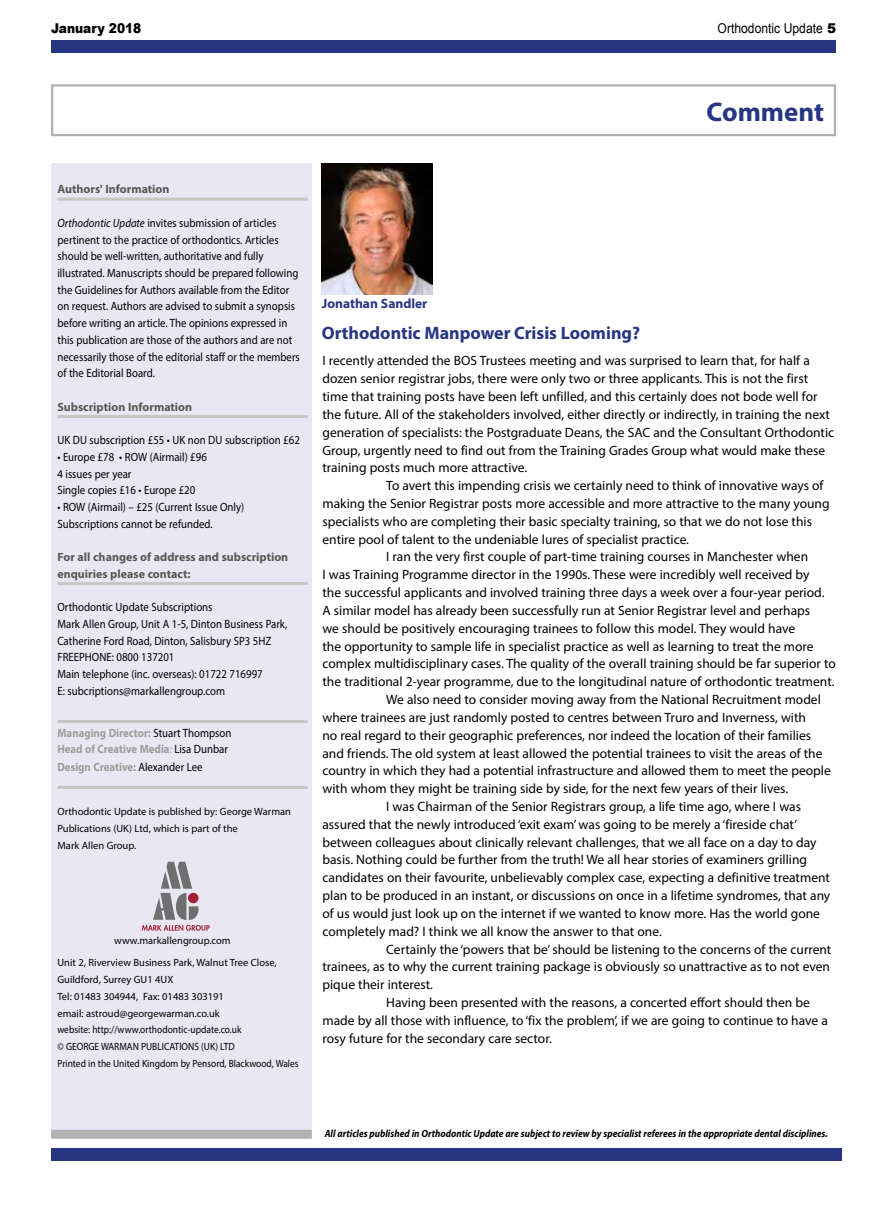
<style>
.page{position:relative;width:893px;height:1212px;background:#fff}
.page>*{position:absolute;margin:0;border:0;box-sizing:border-box;transform-origin:0 0}
.t1{font:700 27px "Myriad Pro";color:#283583}
.t2{font:700 18px "Myriad Pro";color:#283583}
.t3{font:13.5px "Myriad Pro";color:#000}
.t4{font:13.5px "Arial";color:#000;scale:.9 1}
.t5{font:700 13.5px "Myriad Pro";color:#283583}
.t6{font:900 13.5px "Arial";color:#000;scale:.9 1}
.t7{font:12px/16.6px "Myriad Pro";color:#000;scale:.9 1}
.t8{font:700 12px/16.6px "Myriad Pro";color:#575756}
.t9{font:700 12px/17.2px "Myriad Pro";color:#9d9d9c;scale:.9 1}
.t10{font:10.5px/16.6px "Myriad Pro";color:#000}
.t11{font:italic 700 10.5px "Myriad Pro";color:#000;scale:.9 1}
.s1{font-weight:900}
.s2{font-style:italic}
.s3{font-weight:400;color:#000}
.s4{font-weight:400}
</style>
<div class="page">
<div style="left:51px;top:40px;width:785px;height:12px;background:#283583"></div>
<div style="left:51px;top:1148px;width:791px;height:13px;background:#283583"></div>
<div style="left:51px;top:164px;width:261px;height:969px;background:#e9e7f4"></div>
<div style="left:51px;top:1130px;width:261px;height:9px;background:#b3b2b2"></div>
<hr style="left:57px;top:198px;width:251px;height:3px;background:#c6c6c6">
<hr style="left:57px;top:415px;width:251px;height:3px;background:#c6c6c6">
<hr style="left:57px;top:582px;width:251px;height:3px;background:#c6c6c6">
<hr style="left:57px;top:720px;width:251px;height:3px;background:#c6c6c6">
<hr style="left:57px;top:786px;width:251px;height:3px;background:#c6c6c6">
<div style="left:51px;top:84px;width:785px;height:52px;border:2px solid #b3b2b2"></div>
<img style="left:322px;top:164px;width:111px;height:131px">
<svg style="left:142px;top:862px;width:68px;height:69px"></svg>
<p class="t6" style="left:51px;top:19px;width:102px">January 2018</p>
<p class="t4" style="left:718px;top:20px;width:133px">Orthodontic Update <span class="s1">5</span></p>
<h1 class="t1" style="left:707px;top:94px;width:119px">Comment</h1>
<p class="t8" style="left:57px;top:181px;width:114px">Authors' Information</p>
<p class="t7" style="left:57px;top:214px;width:271px"><span class="s2">Orthodontic Update</span> invites submission of articles pertinent to the practice of orthodontics. Articles should be well-written, authoritative and fully illustrated. Manuscripts should be prepared following the Guidelines for Authors available from the Editor on request. Authors are advised to submit a synopsis before writing an article. The opinions expressed in this publication are those of the authors and are not necessarily those of the editorial staff or the members of the Editorial Board.</p>
<p class="t8" style="left:57px;top:398px;width:136px">Subscription Information</p>
<p class="t7" style="left:57px;top:432px;width:271px">UK DU subscription £55 • UK non DU subscription £62</p>
<p class="t7" style="left:57px;top:448px;width:168px">• Europe £78 • ROW (Airmail) £96<br>4 issues per year<br>Single copies £16 • Europe £20</p>
<p class="t7" style="left:57px;top:498px;width:209px">• ROW (Airmail) – £25 (Current Issue Only)<br>Subscriptions cannot be refunded.</p>
<p class="t8" style="left:57px;top:548px;width:232px">For all changes of address and subscription enquiries please contact:</p>
<p class="t7" style="left:57px;top:599px;width:257px">Orthodontic Update Subscriptions<br>Mark Allen Group, Unit A 1-5, Dinton Business Park, Catherine Ford Road, Dinton, Salisbury SP3 5HZ FREEPHONE: 0800 137201<br>Main telephone (inc. overseas): 01722 716997<br>E: subcriptions@markallengroup.com</p>
<p class="t9" style="left:57px;top:724px;width:195px">Managing Director: <span class="s3">Stuart Thompson<br></span>Head of Creative Media<span class="s4">:</span> <span class="s3">Lisa Dunbar<br></span>Design Creative: <span class="s3">Alexander Lee</span></p>
<p class="t10" style="left:57px;top:803px;width:235px">Orthodontic Update is published by: George Warman<br>Publications (UK) Ltd, which is part of the<br>Mark Allen Group.</p>
<p class="t10" style="left:114px;top:932px;width:118px">www.markallengroup.com</p>
<p class="t10" style="left:57px;top:954px;width:243px">Unit 2, Riverview Business Park, Walnut Tree Close, Guildford, Surrey GU1 4UX<br>Tel: 01483 304944, Fax: 01483 303191<br>email: astroud@georgewarman.co.uk<br>website: http://www.orthodontic-update.co.uk<br>© GEORGE WARMAN PUBLICATIONS (UK) LTD<br>Printed in the United Kingdom by Pensord, Blackwood, Wales</p>
<p class="t5" style="left:322px;top:294px;width:107px">Jonathan Sandler</p>
<h2 class="t2" style="left:322px;top:321px;width:320px">Orthodontic Manpower Crisis Looming?</h2>
<p class="t3" style="left:322px;top:353px;width:489px">I recently attended the BOS Trustees meeting and was surprised to learn that, for half a</p>
<p class="t3" style="left:322px;top:370px;width:487px">dozen senior registrar jobs, there were only two or three applicants. This is not the first</p>
<p class="t3" style="left:322px;top:388px;width:497px">time that training posts have been left unfilled, and this certainly does not bode well for</p>
<p class="t3" style="left:322px;top:406px;width:509px">the future. All of the stakeholders involved, either directly or indirectly, in training the next</p>
<p class="t3" style="left:322px;top:424px;width:513px">generation of specialists: the Postgraduate Deans, the SAC and the Consultant Orthodontic</p>
<p class="t3" style="left:322px;top:442px;width:504px">Group, urgently need to find out from the Training Grades Group what would make these</p>
<p class="t3" style="left:322px;top:459px;width:206px">training posts much more attractive.</p>
<p class="t3" style="left:386px;top:477px;width:439px">To avert this impending crisis we certainly need to think of innovative ways of</p>
<p class="t3" style="left:322px;top:495px;width:509px">making the Senior Registrar posts more accessible and more attractive to the many young</p>
<p class="t3" style="left:322px;top:513px;width:491px">specialists who are completing their basic specialty training, so that we do not lose this</p>
<p class="t3" style="left:322px;top:531px;width:368px">entire pool of talent to the undeniable lures of specialist practice.</p>
<p class="t3" style="left:386px;top:549px;width:423px">I ran the very first couple of part-time training courses in Manchester when</p>
<p class="t3" style="left:322px;top:566px;width:489px">I was Training Programme director in the 1990s. These were incredibly well received by</p>
<p class="t3" style="left:322px;top:584px;width:503px">the successful applicants and involved training three days a week over a four-year period.</p>
<p class="t3" style="left:322px;top:602px;width:489px">A similar model has already been successfully run at Senior Registrar level and perhaps</p>
<p class="t3" style="left:322px;top:620px;width:474px">we should be positively encouraging trainees to follow this model. They would have</p>
<p class="t3" style="left:322px;top:638px;width:493px">the opportunity to sample life in specialist practice as well as learning to treat the more</p>
<p class="t3" style="left:322px;top:655px;width:515px">complex multidisciplinary cases. The quality of the overall training should be far superior to</p>
<p class="t3" style="left:322px;top:673px;width:514px">the traditional 2-year programme, due to the longitudinal nature of orthodontic treatment.</p>
<p class="t3" style="left:386px;top:691px;width:436px">We also need to consider moving away from the National Recruitment model</p>
<p class="t3" style="left:322px;top:709px;width:485px">where trainees are just randomly posted to centres between Truro and Inverness, with</p>
<p class="t3" style="left:322px;top:727px;width:490px">no real regard to their geographic preferences, nor indeed the location of their families</p>
<p class="t3" style="left:322px;top:745px;width:502px">and friends. The old system at least allowed the potential trainees to visit the areas of the</p>
<p class="t3" style="left:322px;top:762px;width:510px">country in which they had a potential infrastructure and allowed them to meet the people</p>
<p class="t3" style="left:322px;top:780px;width:467px">with whom they might be training side by side, for the next few years of their lives.</p>
<p class="t3" style="left:386px;top:798px;width:416px">I was Chairman of the Senior Registrars group, a life time ago, where I was</p>
<p class="t3" style="left:322px;top:816px;width:476px">assured that the newly introduced ‘exit exam’ was going to be merely a ‘fireside chat’</p>
<p class="t3" style="left:322px;top:834px;width:496px">between colleagues about clinically relevant challenges, that we all face on a day to day</p>
<p class="t3" style="left:322px;top:851px;width:486px">basis. Nothing could be further from the truth! We all hear stories of examiners grilling</p>
<p class="t3" style="left:322px;top:869px;width:509px">candidates on their favourite, unbelievably complex case, expecting a definitive treatment</p>
<p class="t3" style="left:322px;top:887px;width:509px">plan to be produced in an instant, or discussions on once in a lifetime syndromes, that any</p>
<p class="t3" style="left:322px;top:905px;width:499px">of us would just look up on the internet if we wanted to know more. Has the world gone</p>
<p class="t3" style="left:322px;top:923px;width:341px">completely mad? I think we all know the answer to that one.</p>
<p class="t3" style="left:386px;top:941px;width:447px">Certainly the ‘powers that be’ should be listening to the concerns of the current</p>
<p class="t3" style="left:322px;top:958px;width:509px">trainees, as to why the current training package is obviously so unattractive as to not even</p>
<p class="t3" style="left:322px;top:976px;width:112px">pique their interest.</p>
<p class="t3" style="left:386px;top:994px;width:425px">Having been presented with the reasons, a concerted effort should then be</p>
<p class="t3" style="left:322px;top:1012px;width:507px">made by all those with influence, to ‘fix the problem’, if we are going to continue to have a</p>
<p class="t3" style="left:322px;top:1030px;width:231px">rosy future for the secondary care sector.</p>
<p class="t11" style="left:325px;top:1126px;width:560px">All articles published in Orthodontic Update are subject to review by specialist referees in the appropriate dental disciplines.</p>
</div>
